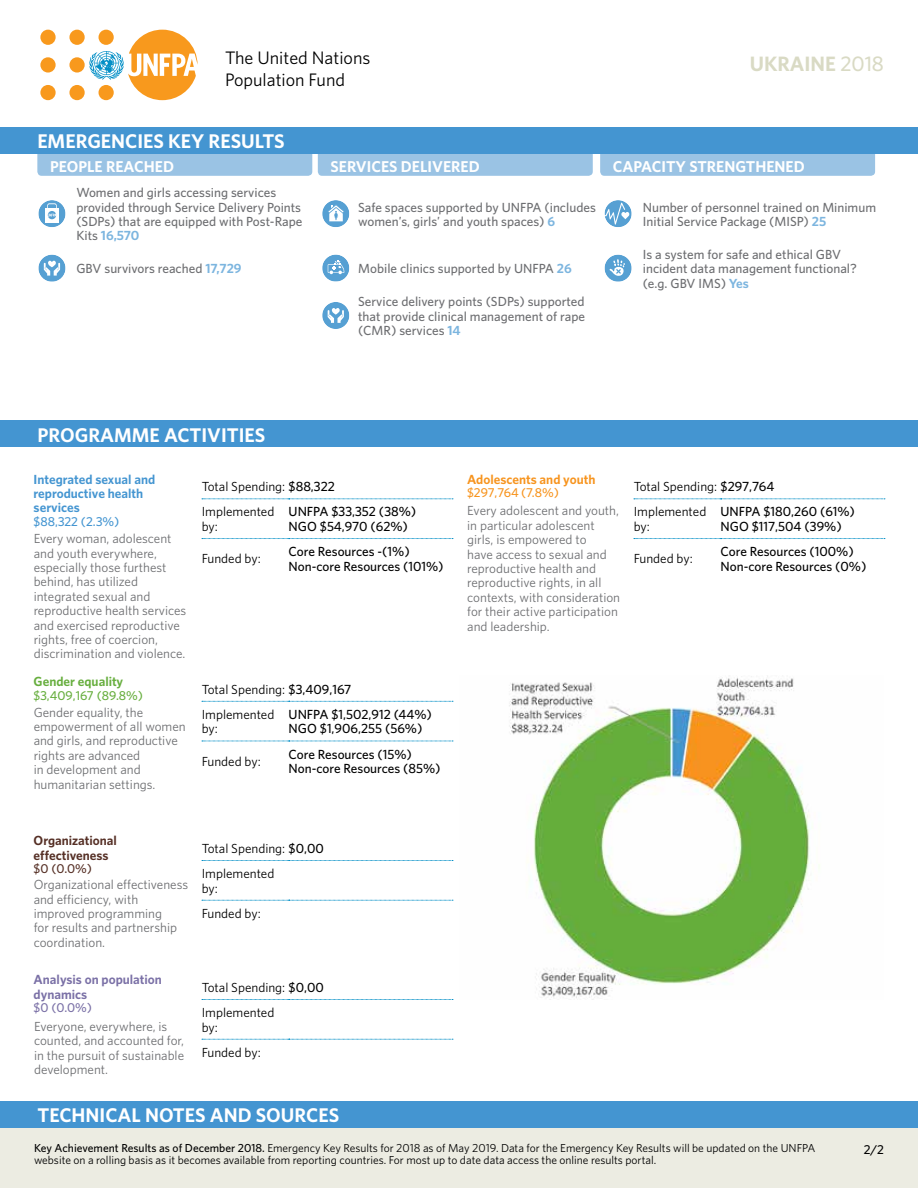
<style>
.page{position:relative;width:918px;height:1188px;background:#fff}
.page>*{position:absolute;margin:0;border:0;box-sizing:border-box;transform-origin:0 0}
.t1{font:700 18.9px "UNFPA";color:#d9dac4}
.t2{font:700 18px "UNFPA";color:#fff}
.t3{font:16.5px/22.5px "UNFPA Text";color:#000}
.t4{font:700 14.25px "UNFPA";color:#fff}
.t5{font:12px/14.4px "UNFPA Text";color:#6d6e71}
.t6{font:600 12px/14.4px "UNFPA";color:#6d6e71}
.t7{font:600 12px/14.4px "UNFPA";color:#000}
.t8{font:12px/25.3px "UNFPA Text";color:#000}
.t9{font:700 12px/14.4px "UNFPA";color:#4495d1}
.t10{font:700 12px/14.4px "UNFPA";color:#7a70a6}
.t11{font:700 12px/14.4px "UNFPA";color:#552f25}
.t12{font:700 12px "UNFPA";color:#f7941e}
.t13{font:700 12px "UNFPA";color:#67ae3e}
.t14{font:600 11.55px "UNFPA";color:#67ae3e}
.t15{font:600 11.55px "UNFPA";letter-spacing:-.01em;color:#f7941e}
.t16{font:600 11.55px "UNFPA";color:#4495d1}
.t17{font:600 11.55px "UNFPA";color:#552f25}
.t18{font:600 11.55px "UNFPA";color:#7a70a6}
.t19{font:600 11.55px "UNFPA";color:#000}
.t20{font:10.5px/12.6px "UNFPA Text";color:#000}
.s1{font-weight:600}
.s2{font-weight:700;color:#7cb5df}
.s3{font-family:"UNFPA";font-weight:600}
</style>
<div class="page">
<div style="left:0;top:1127px;width:918px;height:61px;background:#ecece2"></div>
<div style="left:0;top:1101px;width:918px;height:26px;background:#4495d1"></div>
<div style="left:69px;top:57px;width:16px;height:16px;background:#f8991d;border-radius:50%"></div>
<div style="left:69px;top:85px;width:16px;height:15px;background:#f8991d;border-radius:50%"></div>
<div style="left:69px;top:30px;width:16px;height:15px;background:#f8991d;border-radius:50%"></div>
<div style="left:40px;top:57px;width:16px;height:16px;background:#f8991d;border-radius:50%"></div>
<div style="left:40px;top:85px;width:16px;height:15px;background:#f8991d;border-radius:50%"></div>
<div style="left:40px;top:30px;width:16px;height:15px;background:#f8991d;border-radius:50%"></div>
<svg style="left:89px;top:30px;width:109px;height:70px"></svg>
<div style="left:0;top:421px;width:918px;height:26px;background:#4495d1"></div>
<img style="left:509px;top:676px;width:311px;height:322px">
<svg style="left:202px;top:499px;width:251px;height:1px"></svg>
<svg style="left:202px;top:538px;width:251px;height:1px"></svg>
<svg style="left:634px;top:499px;width:251px;height:1px"></svg>
<svg style="left:634px;top:538px;width:251px;height:1px"></svg>
<svg style="left:202px;top:701px;width:251px;height:1px"></svg>
<svg style="left:202px;top:741px;width:251px;height:1px"></svg>
<svg style="left:202px;top:860px;width:251px;height:1px"></svg>
<svg style="left:202px;top:900px;width:251px;height:1px"></svg>
<svg style="left:202px;top:999px;width:251px;height:1px"></svg>
<svg style="left:202px;top:1039px;width:251px;height:1px"></svg>
<div style="left:37px;top:142px;width:275px;height:34px;background:#9ac3e4;border-radius:4px"></div>
<div style="left:318px;top:142px;width:275px;height:34px;background:#9ac3e4;border-radius:4px"></div>
<div style="left:600px;top:142px;width:275px;height:34px;background:#9ac3e4;border-radius:4px"></div>
<svg style="left:38px;top:200px;width:28px;height:27px"></svg>
<svg style="left:322px;top:200px;width:27px;height:27px"></svg>
<svg style="left:605px;top:200px;width:27px;height:27px"></svg>
<svg style="left:38px;top:255px;width:28px;height:27px"></svg>
<svg style="left:322px;top:255px;width:27px;height:27px"></svg>
<svg style="left:605px;top:255px;width:27px;height:27px"></svg>
<svg style="left:322px;top:302px;width:27px;height:27px"></svg>
<div style="left:0;top:128px;width:918px;height:26px;background:#4495d1"></div>
<h3 class="t3" style="left:225px;top:46px;width:147px">The United Nations<br>Population Fund</h3>
<h2 class="t2" style="left:37px;top:129px;width:249px">EMERGENCIES KEY RESULTS</h2>
<h1 class="t1" style="left:750px;top:51px;width:136px">UKRAINE <span class="s1">2018</span></h1>
<p class="t4" style="left:50px;top:157px;width:126px">PEOPLE REACHED</p>
<p class="t4" style="left:331px;top:157px;width:151px">SERVICES DELIVERED</p>
<p class="t4" style="left:613px;top:157px;width:193px">CAPACITY STRENGTHENED</p>
<p class="t6" style="left:76px;top:185px;width:228px">Women and girls accessing services provided through Service Delivery Points (SDPs) that are equipped with Post-Rape<br>Kits <span class="s2">16,570</span></p>
<p class="t6" style="left:358px;top:199px;width:239px">Safe spaces supported by UNFPA (includes women’s, girls’ and youth spaces) <span class="s2">6</span></p>
<p class="t6" style="left:643px;top:199px;width:235px">Number of personnel trained on Minimum<br>Initial Service Package (MISP) <span class="s2">25</span></p>
<p class="t6" style="left:76px;top:261px;width:167px">GBV survivors reached <span class="s2">17,729</span></p>
<p class="t6" style="left:358px;top:261px;width:215px">Mobile clinics supported by UNFPA <span class="s2">26</span></p>
<p class="t6" style="left:358px;top:294px;width:228px;text-align:justify">Service delivery points (SDPs) supported that provide clinical management of rape (CMR) services <span class="s2">14</span></p>
<p class="t6" style="left:643px;top:247px;width:216px">Is a system for safe and ethical GBV incident data management functional? (e.g. GBV IMS) <span class="s2">Yes</span></p>
<h2 class="t2" style="left:37px;top:423px;width:229px">PROGRAMME ACTIVITIES</h2>
<p class="t9" style="left:34px;top:471px;width:123px">Integrated sexual and reproductive health services</p>
<p class="t16" style="left:34px;top:514px;width:87px">$88,322 (2.3%)</p>
<p class="t8" style="left:202px;top:474px;width:135px">Total Spending: <span class="s3">$88,322<br></span>Implemented</p>
<p class="t8" style="left:202px;top:513px;width:18px">by:</p>
<p class="t7" style="left:289px;top:504px;width:129px">UNFPA $33,352 (38%)<br>NGO $54,970 (62%)</p>
<p class="t5" style="left:34px;top:531px;width:154px">Every woman, adolescent and youth everywhere, especially those furthest behind, has utilized integrated sexual and reproductive health services and exercised reproductive rights, free of coercion, discrimination and violence.</p>
<p class="t8" style="left:202px;top:546px;width:60px">Funded by:</p>
<p class="t7" style="left:289px;top:544px;width:157px">Core Resources -(1%)<br>Non-core Resources (101%)</p>
<p class="t13" style="left:34px;top:673px;width:91px">Gender equality</p>
<p class="t14" style="left:34px;top:688px;width:111px">$3,409,167 (89.8%)</p>
<p class="t5" style="left:34px;top:704px;width:154px">Gender equality, the empowerment of all women and girls, and reproductive rights are advanced<br>in development and humanitarian settings.</p>
<p class="t8" style="left:202px;top:676px;width:151px">Total Spending: <span class="s3">$3,409,167<br></span>Implemented</p>
<p class="t8" style="left:202px;top:716px;width:18px">by:</p>
<p class="t7" style="left:289px;top:707px;width:145px">UNFPA $1,502,912 (44%)<br>NGO $1,906,255 (56%)</p>
<p class="t8" style="left:202px;top:748px;width:60px">Funded by:</p>
<p class="t7" style="left:289px;top:746px;width:154px">Core Resources (15%)<br>Non-core Resources (85%)</p>
<p class="t11" style="left:34px;top:833px;width:85px">Organizational effectiveness</p>
<p class="t17" style="left:34px;top:861px;width:60px">$0 (0.0%)</p>
<p class="t5" style="left:34px;top:877px;width:156px">Organizational effectiveness and efficiency, with improved programming<br>for results and partnership coordination.</p>
<p class="t8" style="left:202px;top:835px;width:124px">Total Spending: <span class="s3">$0,00<br></span>Implemented</p>
<p class="t8" style="left:202px;top:875px;width:60px">by:<br>Funded by:</p>
<p class="t12" style="left:467px;top:471px;width:130px">Adolescents and youth</p>
<p class="t15" style="left:467px;top:485px;width:93px">$297,764 (7.8%)</p>
<p class="t5" style="left:467px;top:503px;width:154px">Every adolescent and youth, in particular adolescent girls, is empowered to<br>have access to sexual and reproductive health and reproductive rights, in all contexts, with consideration for their active participation and leadership.</p>
<p class="t8" style="left:634px;top:474px;width:142px">Total Spending: <span class="s3">$297,764<br></span>Implemented</p>
<p class="t8" style="left:634px;top:513px;width:18px">by:</p>
<p class="t7" style="left:721px;top:504px;width:136px">UNFPA $180,260 (61%)<br>NGO $117,504 (39%)</p>
<p class="t8" style="left:634px;top:546px;width:60px">Funded by:</p>
<p class="t7" style="left:721px;top:544px;width:147px">Core Resources (100%)<br>Non-core Resources (0%)</p>
<p class="t10" style="left:34px;top:972px;width:130px">Analysis on population dynamics</p>
<p class="t18" style="left:34px;top:1000px;width:60px">$0 (0.0%)</p>
<p class="t8" style="left:202px;top:974px;width:124px">Total Spending: <span class="s3">$0,00<br></span>Implemented</p>
<p class="t8" style="left:202px;top:1014px;width:60px">by:<br>Funded by:</p>
<p class="t5" style="left:34px;top:1019px;width:152px">Everyone, everywhere, is counted, and accounted for, in the pursuit of sustainable development.</p>
<h2 class="t2" style="left:37px;top:1103px;width:303px">TECHNICAL NOTES AND SOURCES</h2>
<p class="t20" style="left:34px;top:1141px;width:783px"><span class="s3">Key Achievement Results as of December 2018.</span> Emergency Key Results for 2018 as of May 2019. Data for the Emergency Key Results will be updated on the UNFPA website on a rolling basis as it becomes available from reporting countries. For most up to date data access the online results portal.</p>
<p class="t19" style="left:864px;top:1142px;width:22px">2/2</p>
</div>
